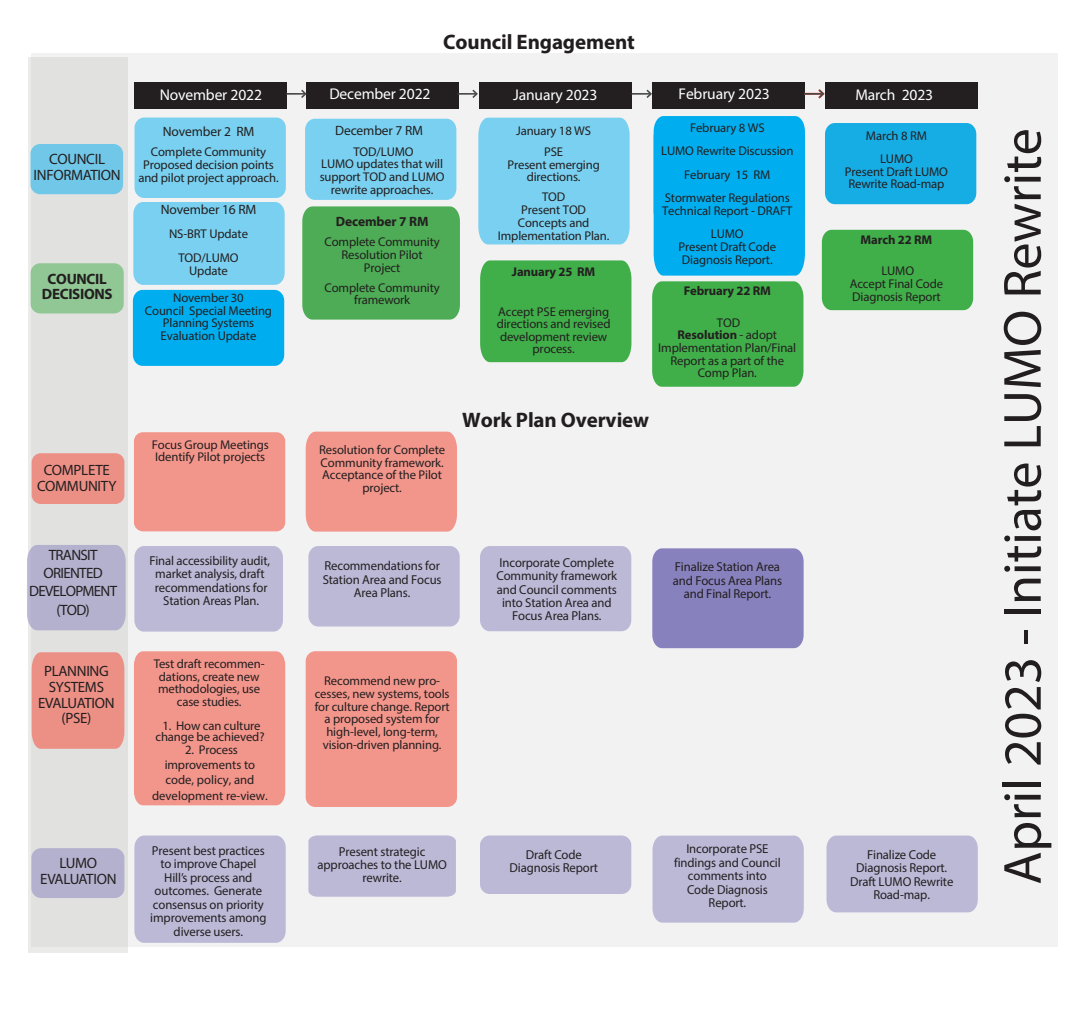
<style>
.page{position:relative;width:1080px;height:1026px;background:#fff}
.page>*{position:absolute;margin:0;border:0;box-sizing:border-box;transform-origin:0 0}
.t1{font:54px "Myriad Pro";color:#221e1f}
.t2{font:700 21px "Myriad Pro";letter-spacing:-.005em;color:#221e1f}
.t3{font:15.6px "Myriad Pro";letter-spacing:-.01em;color:#fff}
.t4{font:15px/18.2px "Myriad Pro";letter-spacing:-.045em;color:#231f20;text-align:center}
.t5{font:15px "Myriad Pro";letter-spacing:-.02em;color:#231f20}
.t6{font:700 15px/15.5px "Myriad Pro";letter-spacing:-.02em;color:#231f20;text-align:center}
.t7{font:14.92px/15.6px "Myriad Pro";letter-spacing:-.02em;color:#231f20;text-align:center}
.t8{font:13.5px "Myriad Pro";letter-spacing:-.01em;color:#231f20}
.t9{font:700 13.5px "Myriad Pro";letter-spacing:-.01em;color:#231f20}
.t10{font:12.98px/13.4px "Myriad Pro";letter-spacing:-.01em;color:#231f20;text-align:center}
.t11{font:12.67px/12.7px "Myriad Pro";letter-spacing:-.01em;color:#231f20;text-align:center}
.t12{font:700 12.67px "Myriad Pro";letter-spacing:-.01em;color:#231f20}
.s1{font-weight:700}
</style>
<div class="page">
<div style="left:31px;top:53px;width:1027px;height:894px;background:#f2f2f2"></div>
<div style="left:29px;top:57px;width:99px;height:895px;background:#e1e1e0"></div>
<div style="left:652px;top:82px;width:152px;height:27px;background:#231f20"></div>
<div style="left:134px;top:82px;width:152px;height:27px;background:#231f20"></div>
<div style="left:306px;top:82px;width:152px;height:27px;background:#231f20"></div>
<div style="left:479px;top:82px;width:152px;height:27px;background:#231f20"></div>
<div style="left:826px;top:82px;width:152px;height:27px;background:#231f20"></div>
<div style="left:305px;top:119px;width:151px;height:81px;background:#79d0f0"></div>
<div style="left:135px;top:118px;width:151px;height:80px;background:#79d0f0;border-radius:10px"></div>
<div style="left:306px;top:432px;width:151px;height:100px;background:#f2958b"></div>
<div style="left:134px;top:432px;width:151px;height:99px;background:#f2958b;border-radius:9px"></div>
<svg style="left:804px;top:87px;width:22px;height:14px"></svg>
<svg style="left:632px;top:88px;width:20px;height:12px"></svg>
<hr style="left:457px;top:93px;width:20px;height:2px;background:#fff">
<svg style="left:471px;top:88px;width:8px;height:12px"></svg>
<hr style="left:286px;top:93px;width:20px;height:2px;background:#fff">
<svg style="left:299px;top:88px;width:8px;height:12px"></svg>
<div style="left:134px;top:546px;width:149px;height:86px;background:#bcb9d7"></div>
<div style="left:480px;top:546px;width:151px;height:85px;background:#bcb9d7"></div>
<div style="left:308px;top:546px;width:152px;height:81px;background:#bcb9d7"></div>
<div style="left:134px;top:836px;width:152px;height:107px;background:#bcb9d7"></div>
<div style="left:480px;top:835px;width:151px;height:59px;background:#bcb9d7;border-radius:10px"></div>
<div style="left:308px;top:835px;width:148px;height:62px;background:#bcb9d7"></div>
<div style="left:653px;top:836px;width:151px;height:87px;background:#bcb9d7"></div>
<div style="left:827px;top:836px;width:151px;height:76px;background:#bcb9d7"></div>
<div style="left:478px;top:118px;width:152px;height:126px;background:#79d0f0"></div>
<div style="left:480px;top:260px;width:151px;height:102px;background:#40ae49"></div>
<div style="left:31px;top:263px;width:93px;height:51px;background:#90c794;border-radius:10px"></div>
<div style="left:30px;top:144px;width:93px;height:50px;background:#70c7e7;border-radius:10px"></div>
<div style="left:32px;top:453px;width:92px;height:51px;background:#ec8f85;border-radius:9px"></div>
<div style="left:27px;top:545px;width:99px;height:85px;background:#b4b1ce"></div>
<div style="left:32px;top:652px;width:92px;height:97px;background:#ec8f85"></div>
<div style="left:306px;top:651px;width:151px;height:156px;background:#f2958b;border-radius:10px"></div>
<div style="left:134px;top:651px;width:151px;height:154px;background:#f2958b"></div>
<div style="left:31px;top:848px;width:93px;height:50px;background:#b4b1ce;border-radius:10px"></div>
<div style="left:652px;top:548px;width:152px;height:100px;background:#8781bd"></div>
<svg style="left:133px;top:202px;width:152px;height:164px;background:#46c1ef"></svg>
<div style="left:822px;top:230px;width:151px;height:80px;background:#40ae49"></div>
<svg style="left:652px;top:116px;width:153px;height:271px;background:#22b0af"></svg>
<p class="t5" style="left:49px;top:150px;width:57px">COUNCIL</p>
<p class="t5" style="left:34px;top:166px;width:89px">INFORMATION</p>
<p class="t6" style="left:42px;top:270px;width:72px">COUNCIL<br>DECISIONS</p>
<p class="t7" style="left:44px;top:462px;width:67px">COMPLETE</p>
<p class="t7" style="left:37px;top:478px;width:81px">COMMUNITY</p>
<h2 class="t2" style="left:443px;top:28px;width:193px">Council Engagement</h2>
<p class="t3" style="left:160px;top:85px;width:104px">November 2022</p>
<p class="t3" style="left:329px;top:84px;width:103px">December 2022</p>
<p class="t3" style="left:513px;top:85px;width:86px">January 2023</p>
<p class="t3" style="left:679px;top:84px;width:93px">February 2023</p>
<p class="t8" style="left:163px;top:123px;width:93px">November 2 RM</p>
<p class="t11" style="left:138px;top:146px;width:142px">Complete Community<br>Proposed decision points and pilot project approach.</p>
<p class="t8" style="left:161px;top:201px;width:97px">November 16 RM</p>
<p class="t11" style="left:169px;top:222px;width:81px;line-height:23.9px">NS-BRT Update<br>TOD/LUMO</p>
<p class="t11" style="left:173px;top:257px;width:72px;line-height:27.2px">Update<br>November 30</p>
<p class="t11" style="left:145px;top:304px;width:129px">Council Special Meeting<br>Planning Systems<br>Evaluation Update</p>
<p class="t11" style="left:152px;top:439px;width:118px;line-height:12.1px;text-align:left">Focus Group Meetings<br>Identify Pilot projects</p>
<p class="t8" style="left:335px;top:122px;width:89px">December 7 RM</p>
<p class="t11" style="left:320px;top:145px;width:126px">TOD/LUMO<br>LUMO updates that will support TOD and LUMO rewrite approaches.</p>
<p class="t9" style="left:336px;top:213px;width:94px">December 7 RM</p>
<p class="t11" style="left:324px;top:235px;width:117px">Complete Community<br>Resolution Pilot<br>Project</p>
<p class="t11" style="left:324px;top:281px;width:117px">Complete Community framework</p>
<p class="t11" style="left:319px;top:443px;width:127px">Resolution for Complete<br>Community framework.<br>Acceptance of the Pilot project.</p>
<p class="t11" style="left:516px;top:121px;width:77px;line-height:20.2px">January 18 WS<br>PSE</p>
<p class="t11" style="left:507px;top:158px;width:94px;line-height:13px">Present emerging directions.</p>
<p class="t11" style="left:498px;top:190px;width:113px;line-height:13px">TOD<br>Present TOD<br>Concepts and<br>Implementation Plan.</p>
<p class="t12" style="left:512px;top:263px;width:85px">January 25 RM</p>
<p class="t11" style="left:497px;top:305px;width:115px;line-height:12.5px">Accept PSE emerging directions and revised development review process.</p>
<p class="t11" style="left:661px;top:116px;width:134px;line-height:23.1px">February 8 WS<br>LUMO Rewrite Discussion<br>February 15 RM<br>Stormwater Regulations</p>
<p class="t11" style="left:662px;top:199px;width:132px;line-height:23.4px">Technical Report - DRAFT<br>LUMO</p>
<p class="t11" style="left:678px;top:240px;width:99px;text-align:left">Present Draft Code<br>Diagnosis Report.</p>
<p class="t12" style="left:684px;top:283px;width:89px">February 22 RM</p>
<p class="t11" style="left:658px;top:316px;width:140px">TOD<br><span class="s1">Resolution</span> - adopt<br>Implementation Plan/Final<br>Report as a part of the<br>Comp Plan.</p>
<h2 class="t2" style="left:462px;top:406px;width:188px">Work Plan Overview</h2>
<p class="t4" style="left:29px;top:546px;width:90px">TRANSIT<br>ORIENTED<br>DEVELOPMENT (TOD)</p>
<p class="t7" style="left:38px;top:663px;width:78px">PLANNING<br>SYSTEMS<br>EVALUATION (PSE)</p>
<p class="t4" style="left:60px;top:854px;width:39px">LUMO</p>
<p class="t5" style="left:40px;top:870px;width:78px">EVALUATION</p>
<p class="t10" style="left:150px;top:554px;width:122px">Final accessibility audit, market analysis, draft recommendations for<br>Station Areas Plan.</p>
<p class="t11" style="left:154px;top:657px;width:112px">Test draft recommen&shy;dations, create new methodologies, use case studies.</p>
<p class="t11" style="left:155px;top:719px;width:111px;line-height:11.6px">1. How can culture change be achieved?</p>
<p class="t11" style="left:152px;top:742px;width:117px;line-height:15.2px">2. Process improvements to code, policy, and development re-view.</p>
<p class="t10" style="left:150px;top:844px;width:118px">Present best practices to improve Chapel<br>Hill’s process and outcomes. Generate consensus on priority improvements among diverse users.</p>
<p class="t10" style="left:323px;top:559px;width:120px">Recommendations for<br>Station Area and Focus<br>Area Plans.</p>
<p class="t11" style="left:315px;top:675px;width:136px">Recommend new pro&shy;cesses, new systems, tools for culture change. Report a proposed system for high-level, long-term, vision-driven planning.</p>
<p class="t10" style="left:317px;top:844px;width:131px">Present strategic approaches to the LUMO rewrite.</p>
<p class="t10" style="left:497px;top:555px;width:122px">Incorporate Complete<br>Community framework and Council comments into Station Area and<br>Focus Area Plans.</p>
<p class="t10" style="left:673px;top:560px;width:111px">Finalize Station Area and Focus Area Plans and Final Report.</p>
<p class="t10" style="left:510px;top:847px;width:90px">Draft Code<br>Diagnosis Report</p>
<p class="t10" style="left:674px;top:842px;width:108px">Incorporate PSE findings and Council comments into<br>Code Diagnosis<br>Report.</p>
<p class="t3" style="left:855px;top:85px;width:79px">March 2023</p>
<p class="t11" style="left:866px;top:124px;width:63px;line-height:23.4px">March 8 RM<br>LUMO</p>
<p class="t11" style="left:845px;top:165px;width:104px;line-height:12.1px;text-align:left">Present Draft LUMO<br>Rewrite Road-map</p>
<p class="t12" style="left:861px;top:232px;width:73px">March 22 RM</p>
<p class="t11" style="left:850px;top:265px;width:95px">LUMO<br>Accept Final Code<br>Diagnosis Report</p>
<p class="t10" style="left:850px;top:848px;width:105px">Finalize Code<br>Diagnosis Report.<br>Draft LUMO Rewrite<br>Road-map.</p>
<h1 class="t1" style="left:989px;top:885px;width:758px;rotate:-90deg">April 2023 - Initiate LUMO Rewrite</h1>
</div>
